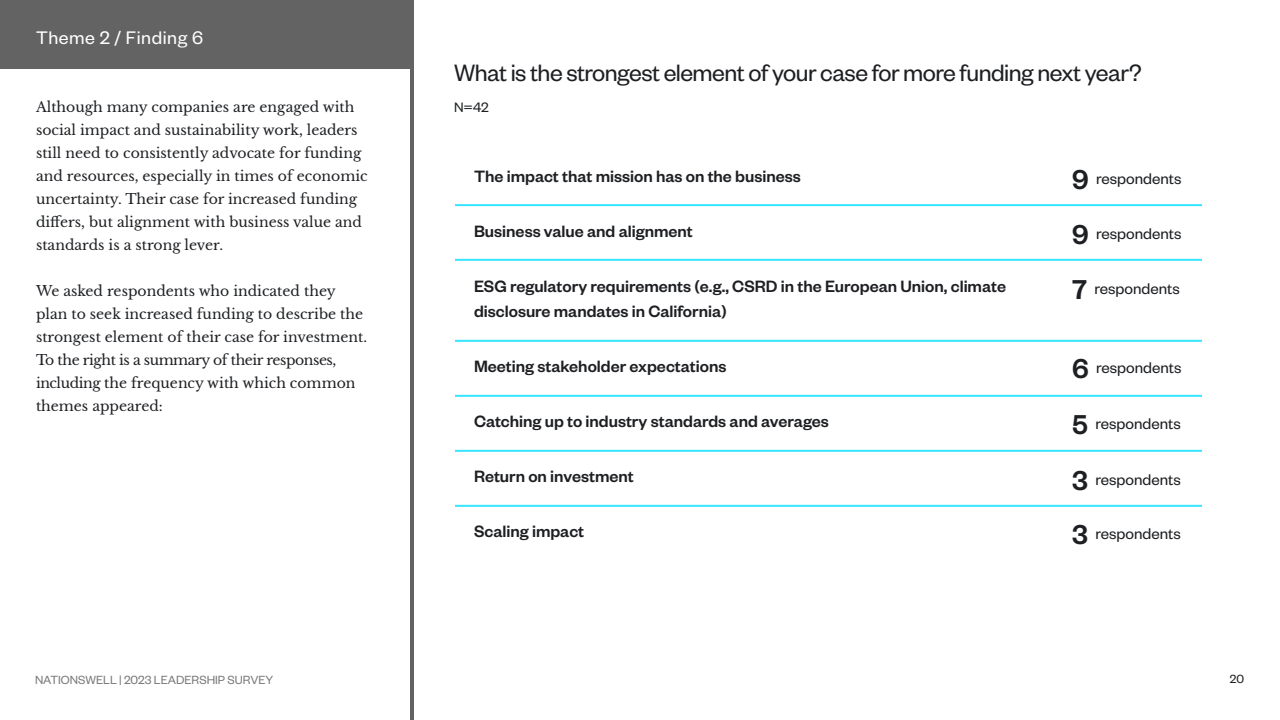
<style>
.page{position:relative;width:1280px;height:720px;background:#fff}
.page>*{position:absolute;margin:0;border:0;box-sizing:border-box;transform-origin:0 0}
.t1{font:26px "Founders Grotesk";letter-spacing:-.02em;color:#1d1f22}
.t2{font:20px "Founders Grotesk";letter-spacing:.03em;color:#fff}
.t3{font:500 18px/25px "Founders Grotesk";color:#1d1f22}
.t4{font:17px "Founders Grotesk";color:#1d1f22}
.t5{font:15px "Founders Grotesk";color:#1d1f22}
.t6{font:14px/23px "Libre Baskerville";color:#1d1f22}
.t7{font:13px "Founders Grotesk";color:#1d1f22}
.s1{font-weight:500;font-size:30px}
</style>
<div class="page">
<hr style="left:410px;top:0;width:4px;height:720px;background:#646363">
<hr style="left:455px;top:204px;width:747px;height:2px;background:#36e5ff">
<hr style="left:455px;top:259px;width:747px;height:2px;background:#36e5ff">
<hr style="left:455px;top:340px;width:747px;height:2px;background:#36e5ff">
<hr style="left:455px;top:395px;width:747px;height:2px;background:#36e5ff">
<hr style="left:455px;top:450px;width:747px;height:2px;background:#36e5ff">
<hr style="left:455px;top:505px;width:747px;height:2px;background:#36e5ff">
<div style="left:0;top:0;width:414px;height:68px;background:#646363"></div>
<h2 class="t2" style="left:36px;top:25px;width:169px">Theme 2 / Finding 6</h2>
<p class="t6" style="left:36px;top:96px;width:333px">Although many companies are engaged with social impact and sustainability work, leaders still need to consistently advocate for funding and resources, especially in times of economic uncertainty. Their case for increased funding differs, but alignment with business value and standards is a strong lever.</p>
<p class="t6" style="left:36px;top:280px;width:333px">We asked respondents who indicated they plan to seek increased funding to describe the strongest element of their case for investment.<br>To the right is a summary of their responses, including the frequency with which common themes appeared:</p>
<h1 class="t1" style="left:454px;top:57px;width:689px">What is the strongest element of your case for more funding next year?</h1>
<p class="t5" style="left:454px;top:98px;width:36px">N=42</p>
<p class="t3" style="left:474px;top:163px;width:328px">The impact that mission has on the business</p>
<p class="t3" style="left:474px;top:218px;width:220px">Business value and alignment</p>
<p class="t3" style="left:474px;top:273px;width:534px">ESG regulatory requirements (e.g., CSRD in the European Union, climate disclosure mandates in California)</p>
<p class="t3" style="left:474px;top:353px;width:254px">Meeting stakeholder expectations</p>
<p class="t3" style="left:474px;top:408px;width:356px">Catching up to industry standards and averages</p>
<p class="t3" style="left:474px;top:463px;width:161px">Return on investment</p>
<p class="t3" style="left:474px;top:518px;width:112px">Scaling impact</p>
<p class="t4" style="left:1072px;top:168px;width:111px"><span class="s1">9</span> respondents</p>
<p class="t4" style="left:1072px;top:223px;width:111px"><span class="s1">9</span> respondents</p>
<p class="t4" style="left:1072px;top:278px;width:109px"><span class="s1">7</span> respondents</p>
<p class="t4" style="left:1072px;top:357px;width:111px"><span class="s1">6</span> respondents</p>
<p class="t4" style="left:1072px;top:413px;width:110px"><span class="s1">5</span> respondents</p>
<p class="t4" style="left:1072px;top:469px;width:110px"><span class="s1">3</span> respondents</p>
<p class="t4" style="left:1072px;top:523px;width:110px"><span class="s1">3</span> respondents</p>
<p class="t7" style="left:35px;top:672px;width:240px">NATIONSWELL | 2023 LEADERSHIP SURVEY</p>
<p class="t7" style="left:1230px;top:671px;width:16px">20</p>
</div>
